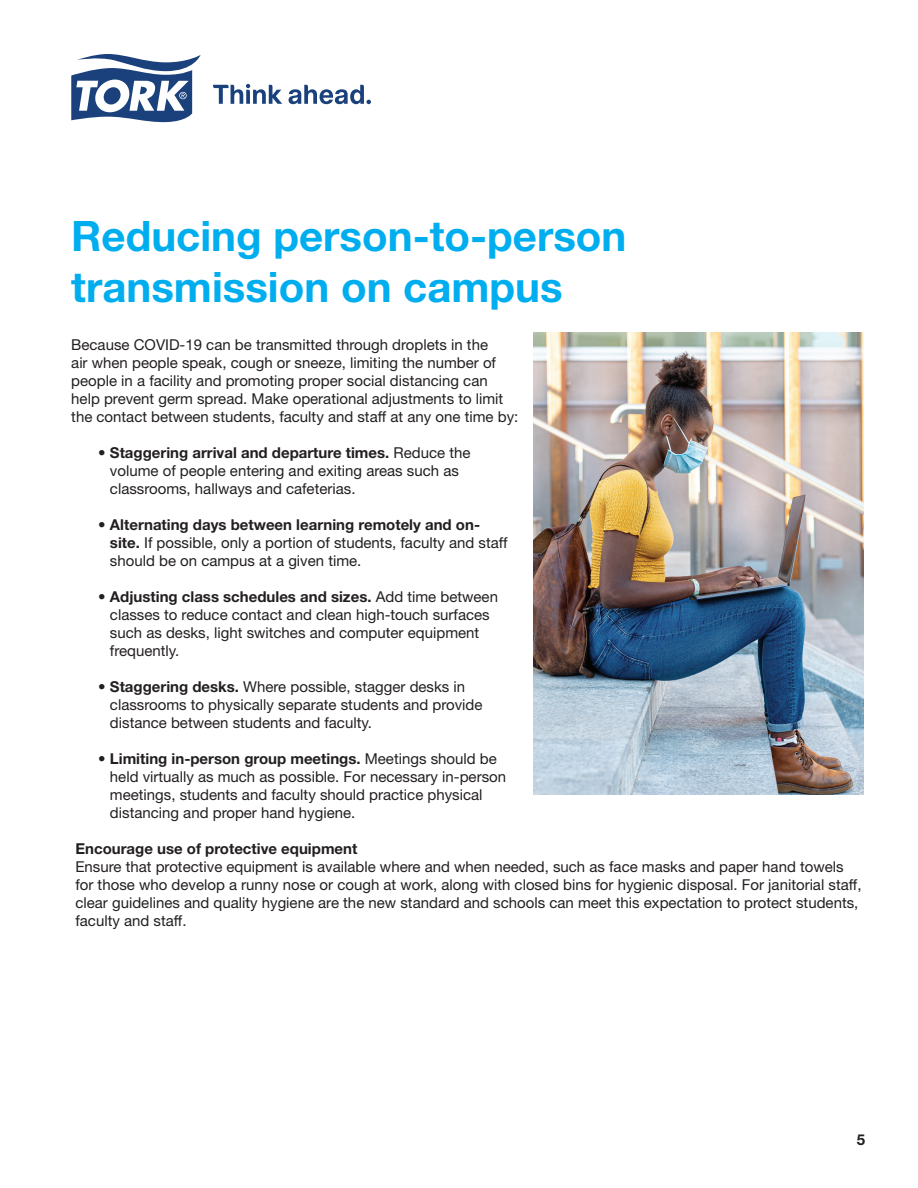
<style>
.page{position:relative;width:918px;height:1188px;background:#fff}
.page>*{position:absolute;margin:0;border:0;box-sizing:border-box;transform-origin:0 0}
.t1{font:700 42px/50.4px "Helvetica Neue LT Std";color:#00aeef}
.Copy{font:15px/18px "Helvetica Neue LT Std";color:#231f20}
.t2{font:700 15px "Helvetica Neue LT Std";color:#231f20}
.s1{font-weight:700}
</style>
<div class="page">
<svg style="left:213px;top:84px;width:69px;height:20px"></svg>
<svg style="left:289px;top:85px;width:82px;height:19px"></svg>
<svg style="left:71px;top:54px;width:130px;height:68px"></svg>
<img style="left:534px;top:333px;width:330px;height:462px">
<p class="t1" style="left:71px;top:210px;width:557px">Reducing person-to-person transmission on campus</p>
<p class="Copy" style="left:71px;top:335px;width:449px">Because COVID-19 can be transmitted through droplets in the<br>air when people speak, cough or sneeze, limiting the number of people in a facility and promoting proper social distancing can help prevent germ spread. Make operational adjustments to limit the contact between students, faculty and staff at any one time by:</p>
<p class="Copy" style="left:110px;top:443px;width:362px;text-indent:-12px"><span class="s1">• Staggering arrival and departure times.</span> Reduce the volume of people entering and exiting areas such as classrooms, hallways and cafeterias.</p>
<p class="Copy" style="left:110px;top:515px;width:399px;text-indent:-12px"><span class="s1">• Alternating days between learning remotely and on&shy;site.</span> If possible, only a portion of students, faculty and staff should be on campus at a given time.</p>
<p class="Copy" style="left:110px;top:587px;width:390px;text-indent:-12px"><span class="s1">• Adjusting class schedules and sizes.</span> Add time between classes to reduce contact and clean high-touch surfaces such as desks, light switches and computer equipment frequently.</p>
<p class="Copy" style="left:110px;top:677px;width:374px;text-indent:-12px"><span class="s1">• Staggering desks.</span> Where possible, stagger desks in classrooms to physically separate students and provide distance between students and faculty.</p>
<p class="Copy" style="left:110px;top:749px;width:398px;text-indent:-12px"><span class="s1">• Limiting in-person group meetings.</span> Meetings should be held virtually as much as possible. For necessary in-person meetings, students and faculty should practice physical distancing and proper hand hygiene.</p>
<p class="Copy" style="left:75px;top:839px;width:788px"><span class="s1">Encourage use of protective equipment<br></span>Ensure that protective equipment is available where and when needed, such as face masks and paper hand towels for those who develop a runny nose or cough at work, along with closed bins for hygienic disposal. For janitorial staff, clear guidelines and quality hygiene are the new standard and schools can meet this expectation to protect students, faculty and staff.</p>
<p class="t2" style="left:857px;top:1130px;width:10px">5</p>
</div>
